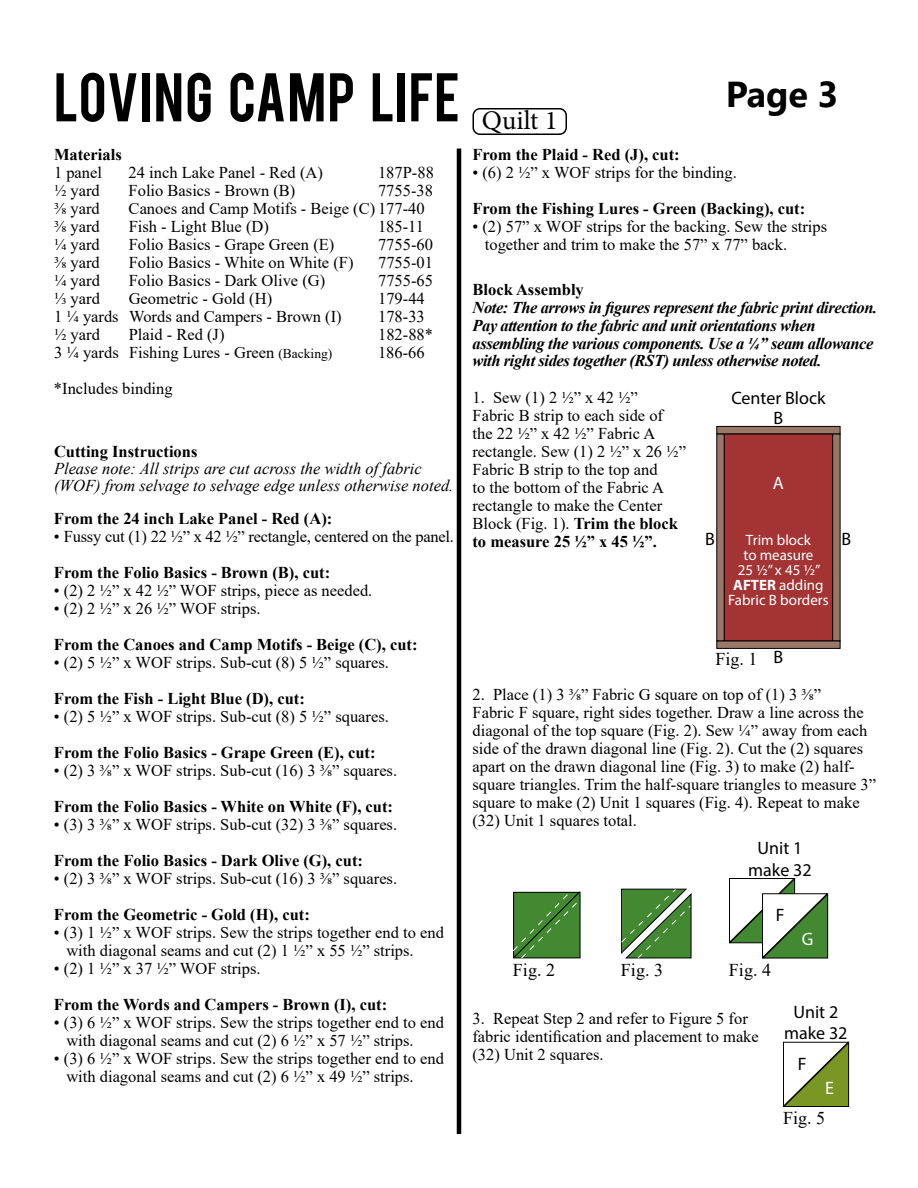
<style>
.page{position:relative;width:918px;height:1188px;background:#fff}
.page>*{position:absolute;margin:0;border:0;box-sizing:border-box;transform-origin:0 0}
.t1{font:54px "Bebas";letter-spacing:.02em;color:#000}
.t2{font:700 36px "Segoe UI";color:#000}
.t3{font:18px/21.6px "Myriad Pro";color:#000;text-align:center}
.t4{font:18px "Times New Roman";color:#000}
.t5{font:18px "Myriad Pro";color:#fff}
.t6{font:16.5px/18px "Times New Roman";color:#000}
.t7{font:700 16.5px "Times New Roman";color:#000}
.t8{font:italic 700 16.5px/17.7px "Times New Roman";letter-spacing:-.025em;color:#000}
.t9{font:italic 16.5px/17px "Times New Roman";color:#000}
.t10{font:15px/15px "Myriad Pro";color:#fff;text-align:center}
.s1{font-size:13.5px}
.s2{font-weight:700}
</style>
<div class="page">
<div style="left:472px;top:108px;width:95px;height:27px;border:2px solid #000;border-radius:7px"></div>
<hr style="left:457px;top:148px;width:4px;height:986px;background:#000">
<div style="left:724px;top:433px;width:109px;height:208px;background:#a33433"></div>
<div style="left:716px;top:433px;width:9px;height:208px;background:#9a7868;border:1px solid #000"></div>
<div style="left:832px;top:433px;width:8px;height:208px;background:#9a7868;border:1px solid #000"></div>
<div style="left:716px;top:426px;width:124px;height:8px;background:#9a7868;border:1px solid #000"></div>
<div style="left:716px;top:641px;width:124px;height:8px;background:#9a7868;border:1px solid #000"></div>
<svg style="left:513px;top:892px;width:68px;height:66px"></svg>
<svg style="left:621px;top:889px;width:70px;height:69px"></svg>
<svg style="left:729px;top:878px;width:99px;height:80px"></svg>
<svg style="left:783px;top:1041px;width:66px;height:66px"></svg>
<h1 class="t1" style="left:54px;top:58px;width:505px">LOVING CAMP LIFE <sub>Quilt</sub> <sub>1</sub></h1>
<h2 class="t2" style="left:726px;top:60px;width:114px">Page 3</h2>
<p class="t7" style="left:54px;top:143px;width:69px">Materials</p>
<p class="t6" style="left:54px;top:163px;width:50px">1 panel</p>
<p class="t6" style="left:129px;top:163px;width:196px">24 inch Lake Panel - Red (A)</p>
<p class="t6" style="left:378px;top:163px;width:57px">187P-88</p>
<p class="t6" style="left:54px;top:181px;width:47px">½ yard</p>
<p class="t6" style="left:129px;top:181px;width:168px">Folio Basics - Brown (B)</p>
<p class="t6" style="left:378px;top:181px;width:56px">7755-38</p>
<p class="t6" style="left:54px;top:199px;width:47px">⅜ yard</p>
<p class="t6" style="left:129px;top:199px;width:298px">Canoes and Camp Motifs - Beige (C) 177-40</p>
<p class="t6" style="left:54px;top:217px;width:47px">⅜ yard</p>
<p class="t6" style="left:129px;top:217px;width:142px">Fish - Light Blue (D)</p>
<p class="t6" style="left:378px;top:217px;width:48px">185-11</p>
<p class="t6" style="left:54px;top:235px;width:47px">¼ yard</p>
<p class="t6" style="left:129px;top:235px;width:207px">Folio Basics - Grape Green (E)</p>
<p class="t6" style="left:378px;top:235px;width:56px">7755-60</p>
<p class="t6" style="left:54px;top:253px;width:47px">⅜ yard</p>
<p class="t6" style="left:129px;top:253px;width:226px">Folio Basics - White on White (F)</p>
<p class="t6" style="left:378px;top:253px;width:56px">7755-01</p>
<p class="t6" style="left:54px;top:271px;width:47px">¼ yard</p>
<p class="t6" style="left:129px;top:271px;width:198px">Folio Basics - Dark Olive (G)</p>
<p class="t6" style="left:378px;top:271px;width:56px">7755-65</p>
<p class="t6" style="left:54px;top:289px;width:47px">⅓ yard</p>
<p class="t6" style="left:129px;top:289px;width:145px">Geometric - Gold (H)</p>
<p class="t6" style="left:378px;top:289px;width:48px">179-44</p>
<p class="t6" style="left:54px;top:307px;width:289px">1 ¼ yards Words and Campers - Brown (I)</p>
<p class="t6" style="left:378px;top:307px;width:48px">178-33</p>
<p class="t6" style="left:54px;top:325px;width:47px">½ yard</p>
<p class="t6" style="left:129px;top:325px;width:97px">Plaid - Red (J)</p>
<p class="t6" style="left:378px;top:325px;width:56px">182-88*</p>
<p class="t6" style="left:54px;top:343px;width:280px">3 ¼ yards Fishing Lures - Green <span class="s1">(Backing)</span></p>
<p class="t6" style="left:378px;top:343px;width:48px">186-66</p>
<p class="t6" style="left:54px;top:379px;width:120px">*Includes binding</p>
<p class="t7" style="left:54px;top:440px;width:145px">Cutting Instructions</p>
<p class="t9" style="left:54px;top:459px;width:401px">Please note: All strips are cut across the width of fabric (WOF) from selvage to selvage edge unless otherwise noted.</p>
<p class="t7" style="left:54px;top:507px;width:280px">From the 24 inch Lake Panel - Red (A):</p>
<p class="t6" style="left:54px;top:527px;width:402px">• Fussy cut (1) 22 ½” x 42 ½” rectangle, centered on the panel.</p>
<p class="t7" style="left:54px;top:561px;width:278px">From the Folio Basics - Brown (B), cut:</p>
<p class="t6" style="left:54px;top:581px;width:320px">• (2) 2 ½” x 42 ½” WOF strips, piece as needed.</p>
<p class="t6" style="left:54px;top:599px;width:208px">• (2) 2 ½” x 26 ½” WOF strips.</p>
<p class="t7" style="left:54px;top:633px;width:365px">From the Canoes and Camp Motifs - Beige (C), cut:</p>
<p class="t6" style="left:54px;top:653px;width:336px">• (2) 5 ½” x WOF strips. Sub-cut (8) 5 ½” squares.</p>
<p class="t7" style="left:54px;top:687px;width:252px">From the Fish - Light Blue (D), cut:</p>
<p class="t6" style="left:54px;top:707px;width:336px">• (2) 5 ½” x WOF strips. Sub-cut (8) 5 ½” squares.</p>
<p class="t7" style="left:54px;top:741px;width:323px">From the Folio Basics - Grape Green (E), cut:</p>
<p class="t6" style="left:54px;top:761px;width:345px">• (2) 3 ⅜” x WOF strips. Sub-cut (16) 3 ⅜” squares.</p>
<p class="t7" style="left:54px;top:795px;width:341px">From the Folio Basics - White on White (F), cut:</p>
<p class="t6" style="left:54px;top:815px;width:345px">• (3) 3 ⅜” x WOF strips. Sub-cut (32) 3 ⅜” squares.</p>
<p class="t7" style="left:54px;top:849px;width:311px">From the Folio Basics - Dark Olive (G), cut:</p>
<p class="t6" style="left:54px;top:869px;width:345px">• (2) 3 ⅜” x WOF strips. Sub-cut (16) 3 ⅜” squares.</p>
<p class="t7" style="left:54px;top:903px;width:257px">From the Geometric - Gold (H), cut:</p>
<p class="t6" style="left:66px;top:923px;width:379px;text-indent:-12px">• (3) 1 ½” x WOF strips. Sew the strips together end to end with diagonal seams and cut (2) 1 ½” x 55 ½” strips.</p>
<p class="t6" style="left:54px;top:959px;width:208px">• (2) 1 ½” x 37 ½” WOF strips.</p>
<p class="t7" style="left:54px;top:993px;width:335px">From the Words and Campers - Brown (I), cut:</p>
<p class="t6" style="left:66px;top:1013px;width:379px;text-indent:-12px">• (3) 6 ½” x WOF strips. Sew the strips together end to end with diagonal seams and cut (2) 6 ½” x 57 ½” strips.</p>
<p class="t6" style="left:66px;top:1049px;width:379px;text-indent:-12px">• (3) 6 ½” x WOF strips. Sew the strips together end to end with diagonal seams and cut (2) 6 ½” x 49 ½” strips.</p>
<p class="t7" style="left:473px;top:142px;width:209px">From the Plaid - Red (J), cut:</p>
<p class="t6" style="left:473px;top:163px;width:266px">• (6) 2 ½” x WOF strips for the binding.</p>
<p class="t7" style="left:473px;top:196px;width:334px">From the Fishing Lures - Green (Backing), cut:</p>
<p class="t6" style="left:485px;top:217px;width:344px;text-indent:-12px">• (2) 57” x WOF strips for the backing. Sew the strips together and trim to make the 57” x 77” back.</p>
<p class="t7" style="left:472px;top:277px;width:113px">Block Assembly</p>
<p class="t8" style="left:472px;top:298px;width:406px">Note: The arrows in figures represent the fabric print direction.<br>Pay attention to the fabric and unit orientations when assembling the various components. Use a ¼” seam allowance with right sides together (RST) unless otherwise noted.</p>
<p class="t6" style="left:472px;top:388px;width:215px">1. Sew (1) 2 ½” x 42 ½”<br>Fabric B strip to each side of the 22 ½” x 42 ½” Fabric A rectangle. Sew (1) 2 ½” x 26 ½”<br>Fabric B strip to the top and<br>to the bottom of the Fabric A rectangle to make the Center<br>Block (Fig. 1). <span class="s2">Trim the block to measure 25 ½” x 45 ½”.</span></p>
<p class="t3" style="left:731px;top:387px;width:96px">Center Block</p>
<p class="t3" style="left:774px;top:406px;width:11px">B</p>
<p class="t5" style="left:773px;top:472px;width:13px">A</p>
<p class="t3" style="left:705px;top:528px;width:11px">B</p>
<p class="t3" style="left:841px;top:528px;width:11px">B</p>
<p class="t10" style="left:728px;top:532px;width:102px">Trim block<br>to measure<br>25 ½” x 45 ½”<br><span class="s2">AFTER</span> adding<br>Fabric B borders</p>
<p class="t4" style="left:716px;top:647px;width:44px">Fig. 1</p>
<p class="t3" style="left:774px;top:646px;width:11px">B</p>
<p class="t6" style="left:472px;top:685px;width:405px">2. Place (1) 3 ⅜” Fabric G square on top of (1) 3 ⅜”<br>Fabric F square, right sides together. Draw a line across the diagonal of the top square (Fig. 2). Sew ¼” away from each side of the drawn diagonal line (Fig. 2). Cut the (2) squares apart on the drawn diagonal line (Fig. 3) to make (2) half&shy;square triangles. Trim the half-square triangles to measure 3” square to make (2) Unit 1 squares (Fig. 4). Repeat to make (32) Unit 1 squares total.</p>
<p class="t3" style="left:748px;top:837px;width:65px">Unit 1 make 32</p>
<p class="t3" style="left:776px;top:904px;width:10px">F</p>
<p class="t5" style="left:802px;top:928px;width:13px">G</p>
<p class="t4" style="left:513px;top:957px;width:44px">Fig. 2</p>
<p class="t4" style="left:621px;top:957px;width:44px">Fig. 3</p>
<p class="t4" style="left:729px;top:957px;width:44px">Fig. 4</p>
<p class="t6" style="left:472px;top:1009px;width:288px">3. Repeat Step 2 and refer to Figure 5 for fabric identification and placement to make (32) Unit 2 squares.</p>
<p class="t3" style="left:784px;top:1000px;width:65px">Unit 2 make 32</p>
<p class="t3" style="left:798px;top:1053px;width:10px">F</p>
<p class="t5" style="left:825px;top:1077px;width:10px">E</p>
<p class="t4" style="left:783px;top:1106px;width:44px">Fig. 5</p>
</div>
